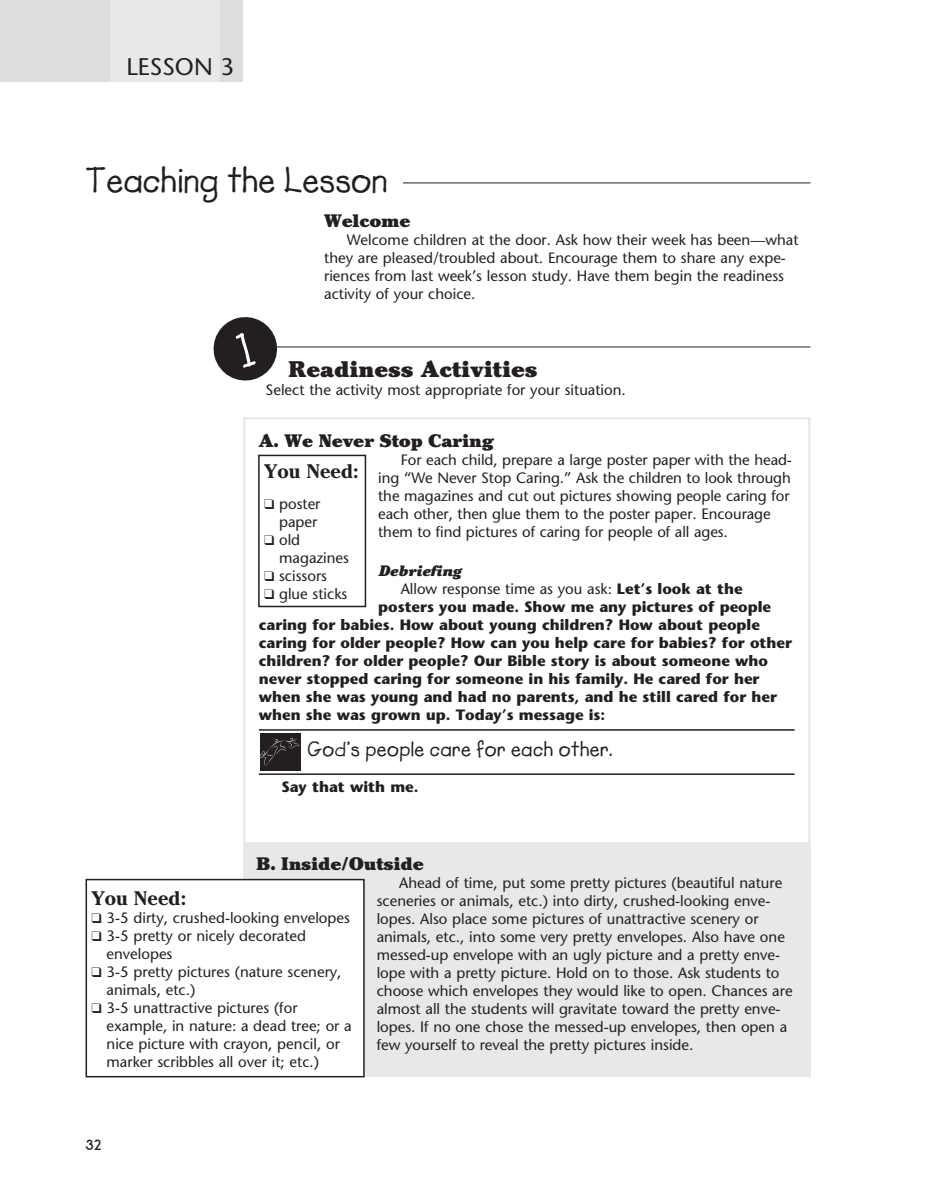
<style>
.page{position:relative;width:932px;height:1202px;background:#fff}
.page>*{position:absolute;margin:0;border:0;box-sizing:border-box;transform-origin:0 0}
.t1{font:36px "Lemonade ICG Bold";color:#231f20}
.t2{font:24px "Stone Sans";color:#231f20}
.Readiness{font:900 22.5px "Cheltenham";color:#231f20}
.Power_Point{font:21px "Lemonade ICG Bold";letter-spacing:.015em;color:#231f20}
.You_Need{font:700 19.5px "Cheltenham";color:#231f20}
.Activities_Subhead{font:900 18px "Cheltenham";letter-spacing:-.01em;color:#231f20}
.You_Need_Items{font:15px/18px "Stone Sans";color:#231f20}
.t3{font:700 15px "Stone Sans";color:#231f20}
.Breaker{font:italic 900 15px "Cheltenham";color:#231f20}
.t4{font:700 15px "New Garden";color:#231f20}
.s1{font-weight:700}
</style>
<div class="page">
<div style="left:0;top:0;width:110px;height:81px;background:#dcddde"></div>
<div style="left:110px;top:0;width:111px;height:81px;background:#e7e8e8"></div>
<div style="left:221px;top:0;width:22px;height:81px;background:#dcddde"></div>
<hr style="left:403px;top:182px;width:407px;height:1px;background:#231f20">
<hr style="left:259px;top:729px;width:535px;height:1px;background:#231f20">
<hr style="left:259px;top:773px;width:535px;height:2px;background:#231f20">
<div style="left:260px;top:733px;width:40px;height:37px;background:#231f20"></div>
<svg style="left:260px;top:738px;width:39px;height:28px"></svg>
<div style="left:243px;top:842px;width:567px;height:234px;background:#e7e8e8"></div>
<hr style="left:216px;top:346px;width:594px;height:1px;background:#231f20">
<div style="left:258px;top:454px;width:108px;height:153px;border:2px solid #231f20"></div>
<div style="left:86px;top:879px;width:278px;height:197px;background:#fff"></div>
<div style="left:86px;top:878px;width:278px;height:199px;border:2px solid #231f20"></div>
<svg style="left:213px;top:317px;width:67px;height:64px"></svg>
<p class="t2" style="left:126px;top:52px;width:109px">LESSON 3</p>
<p class="t1" style="left:86px;top:159px;width:303px">Teaching the Lesson</p>
<p class="Activities_Subhead" style="left:324px;top:210px;width:88px">Welcome</p>
<p class="You_Need_Items" style="left:324px;top:231px;width:476px;text-indent:22px">Welcome children at the door. Ask how their week has been—what they are pleased/troubled about. Encourage them to share any expe&shy;riences from last week’s lesson study. Have them begin the readiness activity of your choice.</p>
<p class="Readiness" style="left:288px;top:356px;width:251px">Readiness Activities</p>
<p class="You_Need_Items" style="left:266px;top:381px;width:362px">Select the activity most appropriate for your situation.</p>
<p class="Activities_Subhead" style="left:259px;top:430px;width:236px">A. We Never Stop Caring</p>
<p class="You_Need_Items" style="left:378px;top:451px;width:415px;text-indent:22px">For each child, prepare a large poster paper with the head&shy;ing “We Never Stop Caring.” Ask the children to look through the magazines and cut out pictures showing people caring for each other, then glue them to the poster paper. Encourage them to find pictures of caring for people of all ages.</p>
<p class="Breaker" style="left:378px;top:562px;width:85px">Debriefing</p>
<p class="You_Need_Items" style="left:400px;top:580px;width:343px">Allow response time as you ask: <span class="s1">Let’s look at the</span></p>
<p class="t3" style="left:378px;top:598px;width:394px">posters you made. Show me any pictures of people</p>
<p class="t3" style="left:259px;top:616px;width:502px">caring for babies. How about young children? How about people</p>
<p class="t3" style="left:259px;top:634px;width:534px">caring for older people? How can you help care for babies? for other</p>
<p class="t3" style="left:259px;top:652px;width:510px">children? for older people? Our Bible story is about someone who</p>
<p class="t3" style="left:259px;top:670px;width:502px">never stopped caring for someone in his family. He cared for her</p>
<p class="t3" style="left:259px;top:688px;width:519px">when she was young and had no parents, and he still cared for her</p>
<p class="t3" style="left:259px;top:706px;width:348px">when she was grown up. Today’s message is:</p>
<p class="Power_Point" style="left:307px;top:737px;width:306px">God’s people care for each other.</p>
<p class="t3" style="left:281px;top:778px;width:139px">Say that with me.</p>
<p class="You_Need" style="left:264px;top:459px;width:96px">You Need:</p>
<p class="You_Need_Items" style="left:264px;top:495px;width:58px;text-align:right">❑ poster paper</p>
<p class="You_Need_Items" style="left:279px;top:531px;width:71px;text-indent:-15px">❑ old magazines</p>
<p class="You_Need_Items" style="left:264px;top:567px;width:64px">❑ scissors</p>
<p class="You_Need_Items" style="left:264px;top:585px;width:85px">❑ glue sticks</p>
<p class="Activities_Subhead" style="left:256px;top:852px;width:169px">B. Inside/Outside</p>
<p class="You_Need_Items" style="left:376px;top:873px;width:417px;text-indent:22px">Ahead of time, put some pretty pictures (beautiful nature sceneries or animals, etc.) into dirty, crushed-looking enve&shy;lopes. Also place some pictures of unattractive scenery or animals, etc., into some very pretty envelopes. Also have one messed-up envelope with an ugly picture and a pretty enve&shy;lope with a pretty picture. Hold on to those. Ask students to choose which envelopes they would like to open. Chances are almost all the students will gravitate toward the pretty enve&shy;lopes. If no one chose the messed-up envelopes, then open a few yourself to reveal the pretty pictures inside.</p>
<p class="You_Need" style="left:92px;top:886px;width:96px">You Need:</p>
<p class="You_Need_Items" style="left:92px;top:908px;width:260px">❑ 3-5 dirty, crushed-looking envelopes</p>
<p class="You_Need_Items" style="left:106px;top:926px;width:201px;text-indent:-15px">❑ 3-5 pretty or nicely decorated envelopes</p>
<p class="You_Need_Items" style="left:106px;top:962px;width:236px;text-indent:-15px">❑ 3-5 pretty pictures (nature scenery, animals, etc.)</p>
<p class="You_Need_Items" style="left:106px;top:998px;width:247px;text-indent:-15px">❑ 3-5 unattractive pictures (for example, in nature: a dead tree; or a nice picture with crayon, pencil, or marker scribbles all over it; etc.)</p>
<p class="t4" style="left:86px;top:1136px;width:17px">32</p>
</div>
